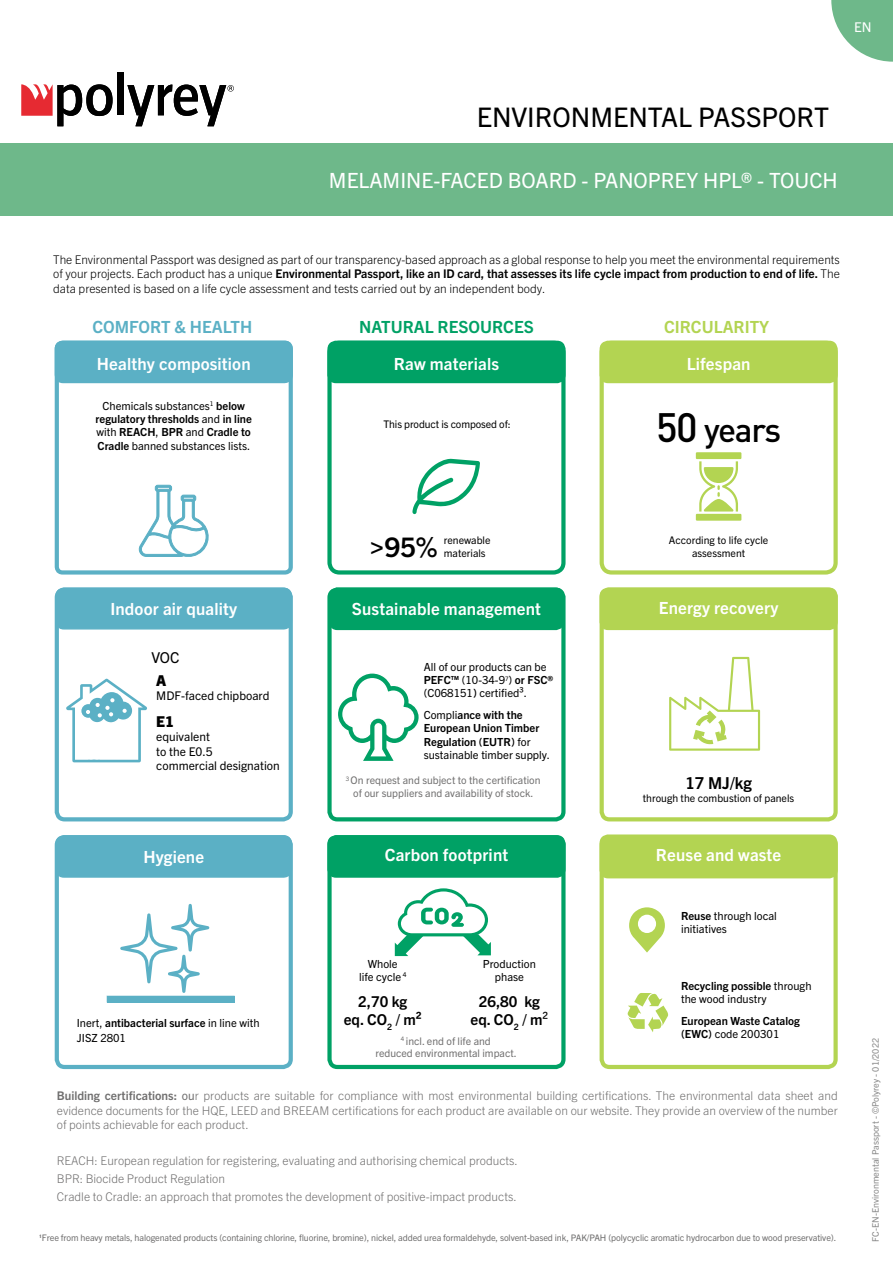
<style>
.page{position:relative;width:893px;height:1263px;background:#fff}
.page>*{position:absolute;margin:0;border:0;box-sizing:border-box;transform-origin:0 0}
.t1{font:500 33.6px "DIN";letter-spacing:-.045em;color:#000}
.t2{font:27px "Trade Gothic Next LT Pro";color:#000}
.t3{font:700 27px "Trade Gothic Next LT Pro";color:#000}
.t4{font:21px "Trade Gothic Next LT Pro";color:#fff}
.t5{font:700 16.8px "Trade Gothic Next LT Pro";letter-spacing:.01em;color:#fff}
.t6{font:700 16.8px "Trade Gothic Next LT Pro";color:#00a165}
.t7{font:700 16.8px "Trade Gothic Next LT Pro";color:#5bb0c5}
.t8{font:700 16.8px "Trade Gothic Next LT Pro";color:#b3d452}
.t9{font:700 16.5px "Trade Gothic Next LT Pro";color:#000}
.t10{font:700 15px/18px "Trade Gothic Next LT Pro";color:#000;text-align:center}
.t11{font:800 15px "Trade Gothic Next LT Pro";color:#000}
.t12{font:15px "Trade Gothic Next LT Pro";color:#000}
.t13{font:13.5px "Trade Gothic Next LT Pro";color:#fff}
.t14{font:300 12px/14.4px "Trade Gothic Next LT Pro";color:#706f6f;text-align:justify}
.t15{font:300 12px/14.4px "Trade Gothic Next LT Pro";color:#000;text-align:justify}
.t16{font:12px/14.4px "Trade Gothic Next LT Pro";color:#000}
.t17{font:700 11.25px/13.4px "Trade Gothic Next LT Pro";color:#000}
.t18{font:11.25px/13.4px "Trade Gothic Next LT Pro";color:#000}
.t19{font:10.5px/12.6px "Trade Gothic Next LT Pro";color:#706f6f;text-align:center}
.t20{font:10.5px/12.6px "Trade Gothic Next LT Pro";color:#000;text-align:center}
.t21{font:9px "Trade Gothic Next LT Pro";letter-spacing:-.01em;color:#706f6f}
.t22{font:9px "Trade Gothic Next LT Pro";color:#878787}
.s1{font-weight:700}
.s2{font-weight:400}
.s3{font-size:40.5px}
.s4{font-weight:800}
</style>
<div class="page">
<div style="left:55px;top:341px;width:238px;height:234px;border:4px solid #5bb0c5;border-radius:6px"></div>
<div style="left:55px;top:588px;width:238px;height:233px;border:4px solid #5bb0c5;border-radius:8px"></div>
<div style="left:55px;top:835px;width:238px;height:234px;border:4px solid #5bb0c5;border-radius:8px"></div>
<div style="left:600px;top:341px;width:238px;height:234px;border:4px solid #b3d452;border-radius:10px"></div>
<div style="left:600px;top:588px;width:238px;height:233px;border:4px solid #b3d452;border-radius:8px"></div>
<div style="left:600px;top:835px;width:238px;height:234px;border:4px solid #b3d452;border-radius:8px"></div>
<div style="left:327px;top:341px;width:239px;height:234px;border:4px solid #00a165;border-radius:10px"></div>
<div style="left:327px;top:588px;width:239px;height:233px;border:4px solid #00a165;border-radius:8px"></div>
<div style="left:327px;top:835px;width:239px;height:234px;border:4px solid #00a165;border-radius:8px"></div>
<svg style="left:412px;top:458px;width:68px;height:57px"></svg>
<svg style="left:338px;top:673px;width:81px;height:88px"></svg>
<svg style="left:66px;top:679px;width:81px;height:83px"></svg>
<svg style="left:107px;top:904px;width:128px;height:98px"></svg>
<svg style="left:395px;top:888px;width:96px;height:68px"></svg>
<svg style="left:138px;top:484px;width:71px;height:73px"></svg>
<svg style="left:669px;top:657px;width:91px;height:94px"></svg>
<svg style="left:629px;top:907px;width:36px;height:45px"></svg>
<svg style="left:627px;top:993px;width:41px;height:39px"></svg>
<svg style="left:696px;top:452px;width:45px;height:69px"></svg>
<div style="left:0;top:143px;width:893px;height:73px;background:#6eb88a"></div>
<div style="left:118px;top:72px;width:6px;height:43px;background:#000"></div>
<svg style="left:21px;top:84px;width:92px;height:42px"></svg>
<svg style="left:127px;top:85px;width:107px;height:41px"></svg>
<svg style="left:831px;top:0;width:62px;height:62px"></svg>
<div style="left:55px;top:341px;width:237px;height:41px;background:#5bb0c5;border-radius:8px"></div>
<div style="left:55px;top:341px;width:238px;height:42px;border:1px solid #5bb0c5;border-radius:8px"></div>
<div style="left:56px;top:588px;width:235px;height:41px;background:#5bb0c5;border-radius:8px"></div>
<div style="left:55px;top:588px;width:237px;height:41px;border:1px solid #5bb0c5;border-radius:8px"></div>
<div style="left:56px;top:836px;width:235px;height:41px;background:#5bb0c5;border-radius:8px"></div>
<div style="left:55px;top:835px;width:237px;height:43px;border:1px solid #5bb0c5;border-radius:8px"></div>
<div style="left:328px;top:341px;width:237px;height:41px;background:#00a165;border-radius:8px"></div>
<div style="left:327px;top:341px;width:239px;height:42px;border:1px solid #00a165;border-radius:8px"></div>
<div style="left:329px;top:588px;width:234px;height:41px;background:#00a165;border-radius:8px"></div>
<div style="left:329px;top:588px;width:235px;height:42px;border:1px solid #00a165;border-radius:8px"></div>
<div style="left:328px;top:836px;width:237px;height:41px;background:#00a165;border-radius:8px"></div>
<div style="left:327px;top:835px;width:239px;height:43px;border:1px solid #00a165;border-radius:8px"></div>
<div style="left:600px;top:588px;width:237px;height:41px;background:#b3d452;border-radius:8px"></div>
<div style="left:600px;top:588px;width:238px;height:42px;border:1px solid #b3d452;border-radius:8px"></div>
<div style="left:600px;top:835px;width:237px;height:43px;background:#b3d452;border-radius:8px"></div>
<div style="left:600px;top:834px;width:238px;height:44px;border:1px solid #b3d452;border-radius:8px"></div>
<div style="left:600px;top:341px;width:237px;height:41px;background:#b3d452;border-radius:8px"></div>
<div style="left:600px;top:341px;width:238px;height:42px;border:1px solid #b3d452;border-radius:8px"></div>
<p class="t13" style="left:839px;top:17px;width:34px">FREN</p>
<h2 class="t2" style="left:477px;top:98px;width:354px">ENVIRONMENTAL PASSPORT</h2>
<h3 class="t4" style="left:329px;top:165px;width:510px">MELAMINE-FACED BOARD - PANOPREY HPL® - TOUCH</h3>
<p class="t15" style="left:53px;top:251px;width:788px">The Environmental Passport was designed as part of our transparency-based approach as a global response to help you meet the environmental requirements of your projects. Each product has a unique <span class="s1">Environmental Passport, like an ID card, that assesses its life cycle impact from production to end of life.</span> The data presented is based on a life cycle assessment and tests carried out by an independent body.</p>
<h3 class="t7" style="left:92px;top:315px;width:161px">COMFORT &amp; HEALTH</h3>
<h3 class="t5" style="left:97px;top:352px;width:155px">Healthy composition</h3>
<p class="t17" style="left:96px;top:398px;width:158px;text-align:center"><span class="s2">Chemicals substances</span><sup>1</sup> below regulatory thresholds <span class="s2">and</span> in line <span class="s2">with</span> REACH<span class="s2">,</span> BPR <span class="s2">and</span> Cradle to<br>Cradle <span class="s2">banned substances lists.</span></p>
<h3 class="t6" style="left:359px;top:315px;width:176px">NATURAL RESOURCES</h3>
<h3 class="t5" style="left:394px;top:352px;width:107px">Raw materials</h3>
<p class="t20" style="left:383px;top:417px;width:129px">This product is composed of:</p>
<h3 class="t8" style="left:664px;top:315px;width:107px">CIRCULARITY</h3>
<h3 class="t5" style="left:687px;top:352px;width:65px">Lifespan</h3>
<h1 class="t1" style="left:656px;top:409px;width:127px"><span class="s3">50</span> years</h1>
<h3 class="t5" style="left:110px;top:597px;width:128px">Indoor air quality</h3>
<p class="t12" style="left:151px;top:647px;width:30px">VOC</p>
<p class="t11" style="left:156px;top:670px;width:12px">A</p>
<p class="t16" style="left:156px;top:688px;width:115px">MDF-faced chipboard</p>
<p class="t11" style="left:156px;top:711px;width:19px">E1</p>
<p class="t16" style="left:156px;top:729px;width:125px">equivalent<br>to the E0.5<br>commercial designation</p>
<h3 class="t5" style="left:143px;top:845px;width:62px">Hygiene</h3>
<p class="t18" style="left:77px;top:1014px;width:184px;line-height:15.5px">Inert, <span class="s1">antibacterial surface</span> in line with<br>JISZ 2801</p>
<p class="t20" style="left:444px;top:533px;width:48px;text-align:left">renewable materials</p>
<h2 class="t3" style="left:369px;top:528px;width:70px"><span class="s4">&gt;</span>95%</h2>
<h3 class="t5" style="left:352px;top:597px;width:191px">Sustainable management</h3>
<p class="t18" style="left:424px;top:659px;width:131px">All of our products can be<br><span class="s1">PEFC™</span> (10-34-9<sup>7</sup>) <span class="s1">or FSC® </span>(C068151<span class="s1">)</span> certified³.</p>
<p class="t17" style="left:424px;top:707px;width:128px"><span class="s2">Compli</span>ance with the<br>European Union Timber<br>Regulation (EUTR) <span class="s2">for sustainable timber supply.</span></p>
<p class="t19" style="left:346px;top:774px;width:196px"><sup>3</sup> On request and subject to the certification of our suppliers and availability of stock.</p>
<h3 class="t5" style="left:385px;top:844px;width:125px">Carbon footprint</h3>
<p class="t18" style="left:359px;top:956px;width:49px;text-align:center">Whole<br>life cycle <sup>4</sup></p>
<p class="t10" style="left:344px;top:991px;width:79px">2,70 kg<br>eq. CO<sub>2</sub> / m²</p>
<p class="t18" style="left:483px;top:956px;width:55px;text-align:center">Production phase</p>
<p class="t10" style="left:471px;top:991px;width:79px">26,80 kg eq. CO<sub>2</sub> / m<span class="s2">²</span></p>
<p class="t19" style="left:375px;top:1034px;width:143px"><sup>4</sup> incl. end of life and<br>reduced environmental impact.</p>
<p class="t20" style="left:669px;top:533px;width:101px">According to life cycle assessment</p>
<h3 class="t5" style="left:659px;top:596px;width:121px">Energy recovery</h3>
<h3 class="t9" style="left:685px;top:771px;width:68px">17 MJ/kg</h3>
<p class="t20" style="left:643px;top:791px;width:153px">through the combustion of panels</p>
<h3 class="t5" style="left:656px;top:843px;width:127px">Reuse and waste</h3>
<p class="t18" style="left:681px;top:908px;width:97px"><span class="s1">Reuse</span> through local initiatives</p>
<p class="t18" style="left:681px;top:978px;width:132px"><span class="s1">Recycling possible</span> through the wood industry</p>
<p class="t17" style="left:681px;top:1013px;width:120px">European Waste Catalog (EWC) <span class="s2">code 200301</span></p>
<p class="t14" style="left:57px;top:1088px;width:782px"><span class="s1">Building certifications:</span> <span class="s2">ou</span>r products are suitable for compliance with most environmental building certifications. The environmental data sheet and evidence documents for the HQE, LEED and BREEAM certifications for each product are available on our website. They provide an overview of the number of points achievable for each product.</p>
<p class="t14" style="left:57px;top:1151px;width:462px;line-height:18px;text-align:left">REACH: European regulation for registering, evaluating and authorising chemical products.<br>BPR: Biocide Product Regulation<br>Cradle to Cradle: an approach that promotes the development of positive-impact products.</p>
<p class="t21" style="left:39px;top:1231px;width:799px"><sup>1</sup>Free from heavy metals, halogenated products (containing chlorine, fluorine, bromine), nickel, added urea formaldehyde, solvent-based ink, PAK/PAH (polycyclic aromatic hydrocarbon due to wood preservative).</p>
<p class="t22" style="left:869px;top:1242px;width:205px;rotate:-90deg">FC-EN-Environmental Passport - ©Polyrey - 01/2022</p>
</div>
